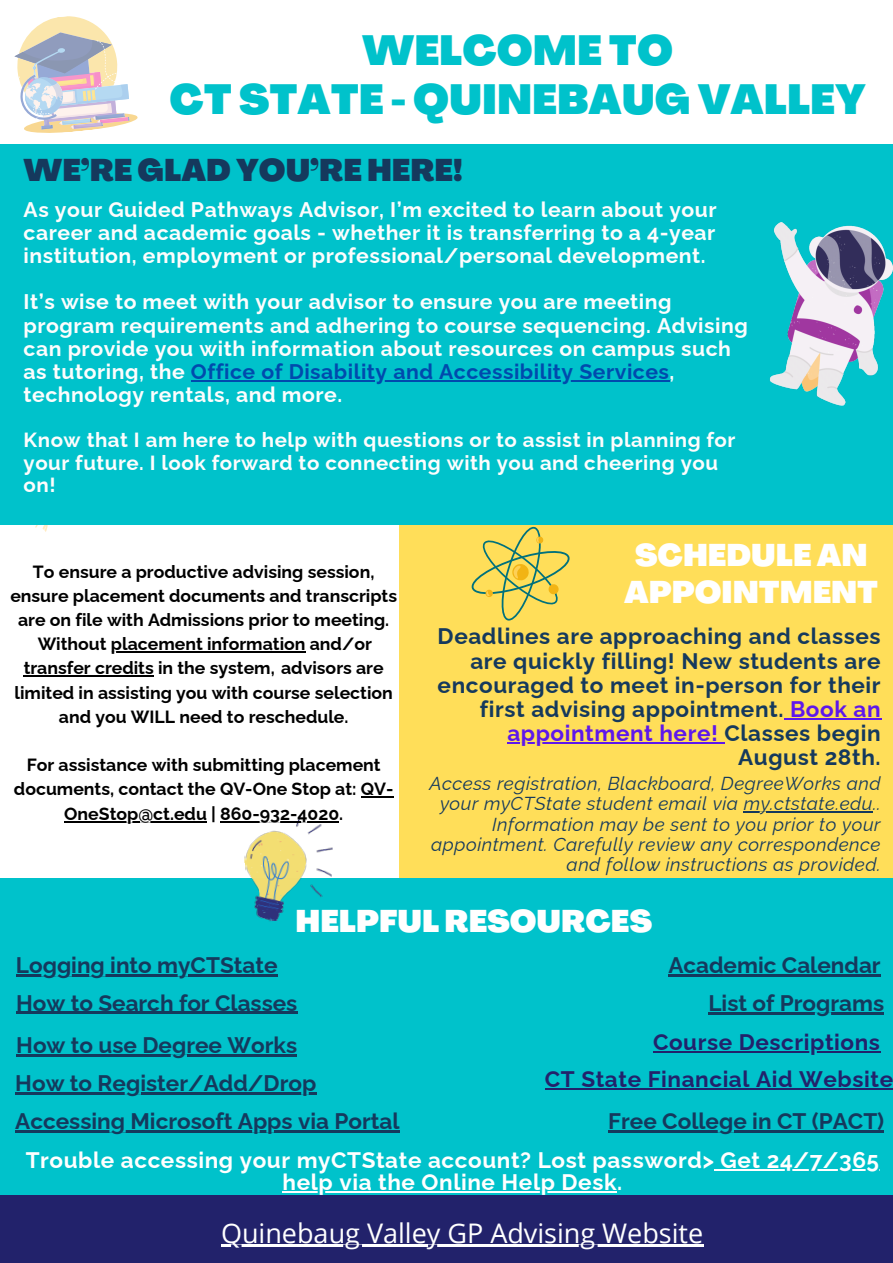
<style>
.page{position:relative;width:893px;height:1263px;background:#fff}
.page>*{position:absolute;margin:0;border:0;box-sizing:border-box;transform-origin:0 0}
.t1{font:900 41.4px/49.6px "Agrandir";color:#00c2cb;text-align:center}
.t2{font:900 30.75px/36.6px "Agrandir";color:#fff;text-align:center}
.t3{font:900 30.75px "Agrandir";color:#15395d}
.t4{font:27px "Open Sans";color:#fff}
.t5{font:700 22.5px/24.2px "Raleway";letter-spacing:.025em;color:#15395d;text-align:right}
.t6{font:700 22.5px "Raleway";color:#15395d}
.t7{font:700 22.5px "Raleway";letter-spacing:.025em;color:#fff}
.t8{font:700 22.5px "Raleway";letter-spacing:.025em;color:#22226b}
.t9{font:700 21.15px/23.1px "Raleway";letter-spacing:.025em;color:#fdfdfd;text-align:justify}
.t10{font:900 21px "Agrandir";letter-spacing:.02em;color:#fdfdfd}
.t11{font:700 20.48px/22.5px "Raleway";letter-spacing:.025em;color:#fdfdfd}
.t12{font:italic 18.75px/20.2px "Raleway";letter-spacing:.025em;color:#15395d;text-align:center}
.t13{font:700 17.62px/24.2px "Raleway";color:#000;text-align:center}
.s1{color:#004aad}
.s2{color:#5e17eb}
</style>
<div class="page">
<div style="left:400px;top:524px;width:493px;height:354px;background:#ffde59"></div>
<div style="left:0;top:878px;width:893px;height:328px;background:#00c2cb"></div>
<div style="left:0;top:1195px;width:893px;height:68px;background:#22226b"></div>
<svg style="left:35px;top:525px;width:13px;height:7px"></svg>
<svg style="left:14px;top:16px;width:124px;height:117px"></svg>
<div style="left:0;top:144px;width:893px;height:381px;background:#00c2cb"></div>
<svg style="left:471px;top:526px;width:99px;height:95px"></svg>
<img style="left:241px;top:815px;width:96px;height:106px">
<img style="left:769px;top:222px;width:124px;height:184px">
<hr style="left:221px;top:1245px;width:483px;height:2px;background:#fff">
<hr style="left:784px;top:718px;width:97px;height:2px;background:#5e17eb">
<hr style="left:507px;top:742px;width:217px;height:2px;background:#5e17eb">
<hr style="left:191px;top:380px;width:478px;height:1px;background:#004aad">
<hr style="left:714px;top:1169px;width:165px;height:1px;background:#fff">
<hr style="left:283px;top:1191px;width:334px;height:1px;background:#fff">
<hr style="left:744px;top:812px;width:129px;height:1px;background:#15395d">
<hr style="left:16px;top:1054px;width:281px;height:3px;background:#15395d">
<hr style="left:16px;top:1012px;width:281px;height:2px;background:#15395d">
<hr style="left:16px;top:974px;width:261px;height:2px;background:#15395d">
<hr style="left:15px;top:1130px;width:384px;height:2px;background:#15395d">
<hr style="left:15px;top:1092px;width:301px;height:2px;background:#15395d">
<hr style="left:545px;top:1088px;width:348px;height:2px;background:#22226b">
<hr style="left:653px;top:1051px;width:227px;height:1px;background:#22226b">
<hr style="left:668px;top:974px;width:212px;height:2px;background:#15395d">
<hr style="left:708px;top:1012px;width:176px;height:3px;background:#15395d">
<hr style="left:608px;top:1130px;width:276px;height:2px;background:#15395d">
<hr style="left:111px;top:651px;width:194px;height:2px;background:#000">
<hr style="left:24px;top:675px;width:130px;height:2px;background:#000">
<hr style="left:361px;top:796px;width:32px;height:2px;background:#000">
<hr style="left:64px;top:821px;width:143px;height:1px;background:#000">
<hr style="left:220px;top:821px;width:119px;height:1px;background:#000">
<p class="t1" style="left:169px;top:29px;width:698px">WELCOME TO<br>CT STATE - QUINEBAUG VALLEY</p>
<h4 class="t3" style="left:24px;top:158px;width:441px">WE’RE GLAD YOU’RE HERE!</h4>
<h5 class="t9" style="left:24px;top:198px;width:694px">As your Guided Pathways Advisor, I’m excited to learn about your career and academic goals - whether it is transferring to a 4-year institution, employment or professional/personal development.</h5>
<p class="t9" style="left:24px;top:290px;width:725px;text-align:left">It’s wise to meet with your advisor to ensure you are meeting program requirements and adhering to course sequencing. Advising can provide you with information about resources on campus such as tutoring, the <span class="s1">Office of Disability and Accessibility Services</span>,</p>
<p class="t9" style="left:24px;top:383px;width:320px">technology rentals, and more.</p>
<p class="t11" style="left:24px;top:429px;width:713px">Know that I am here to help with questions or to assist in planning for your future. I look forward to connecting with you and cheering you on!</p>
<p class="t10" style="left:337px;top:211px;width:230px">EAT HEALTHY FOOD</p>
<h5 class="t13" style="left:10px;top:559px;width:388px">To ensure a productive advising session, ensure placement documents and transcripts are on file with Admissions prior to meeting.<br>Without placement information and/or</h5>
<h3 class="t13" style="left:15px;top:656px;width:380px">transfer credits in the system, advisors are limited in assisting you with course selection and you WILL need to reschedule.</h3>
<h3 class="t13" style="left:14px;top:753px;width:381px">For assistance with submitting placement documents, contact the QV-One Stop at: QV-<br>OneStop@ct.edu | 860-932-4020.</h3>
<h1 class="t2" style="left:624px;top:540px;width:256px">SCHEDULE AN<br>APPOINTMENT</h1>
<h5 class="t5" style="left:437px;top:624px;width:444px">Deadlines are approaching and classes are quickly filling! New students are encouraged to meet in-person for their first advising appointment. <span class="s2">Book an</span></h5>
<h5 class="t5" style="left:507px;top:721px;width:375px"><span class="s2">appointment here!</span> Classes begin<br>August 28th.</h5>
<p class="t12" style="left:429px;top:773px;width:453px">Access registration, Blackboard, DegreeWorks and your myCTState student email via my.ctstate.edu..</p>
<h2 class="t12" style="left:431px;top:814px;width:451px;text-align:right">Information may be sent to you prior to your appointment. Carefully review any correspondence and follow instructions as provided.</h2>
<p class="t6" style="left:16px;top:952px;width:263px">Logging into myCTState</p>
<h2 class="t2" style="left:295px;top:906px;width:358px">HELPFUL RESOURCES</h2>
<h5 class="t6" style="left:16px;top:989px;width:283px">How to Search for Classes</h5>
<h5 class="t6" style="left:668px;top:952px;width:214px">Academic Calendar</h5>
<h5 class="t6" style="left:708px;top:990px;width:177px">List of Programs</h5>
<h5 class="t6" style="left:16px;top:1032px;width:282px">How to use Degree Works</h5>
<h5 class="t8" style="left:653px;top:1028px;width:228px">Course Descriptions</h5>
<h5 class="t6" style="left:15px;top:1070px;width:303px">How to Register/Add/Drop</h5>
<h5 class="t8" style="left:545px;top:1066px;width:350px">CT State Financial Aid Website</h5>
<h5 class="t6" style="left:15px;top:1108px;width:386px">Accessing Microsoft Apps via Portal</h5>
<h5 class="t6" style="left:608px;top:1108px;width:277px">Free College in CT (PACT)</h5>
<h5 class="t7" style="left:26px;top:1146px;width:855px">Trouble accessing your myCTState account? Lost password&gt; Get 24/7/365</h5>
<h6 class="t7" style="left:283px;top:1168px;width:341px">help via the Online Help Desk.</h6>
<h2 class="t4" style="left:221px;top:1214px;width:484px">Quinebaug Valley GP Advising Website</h2>
</div>
